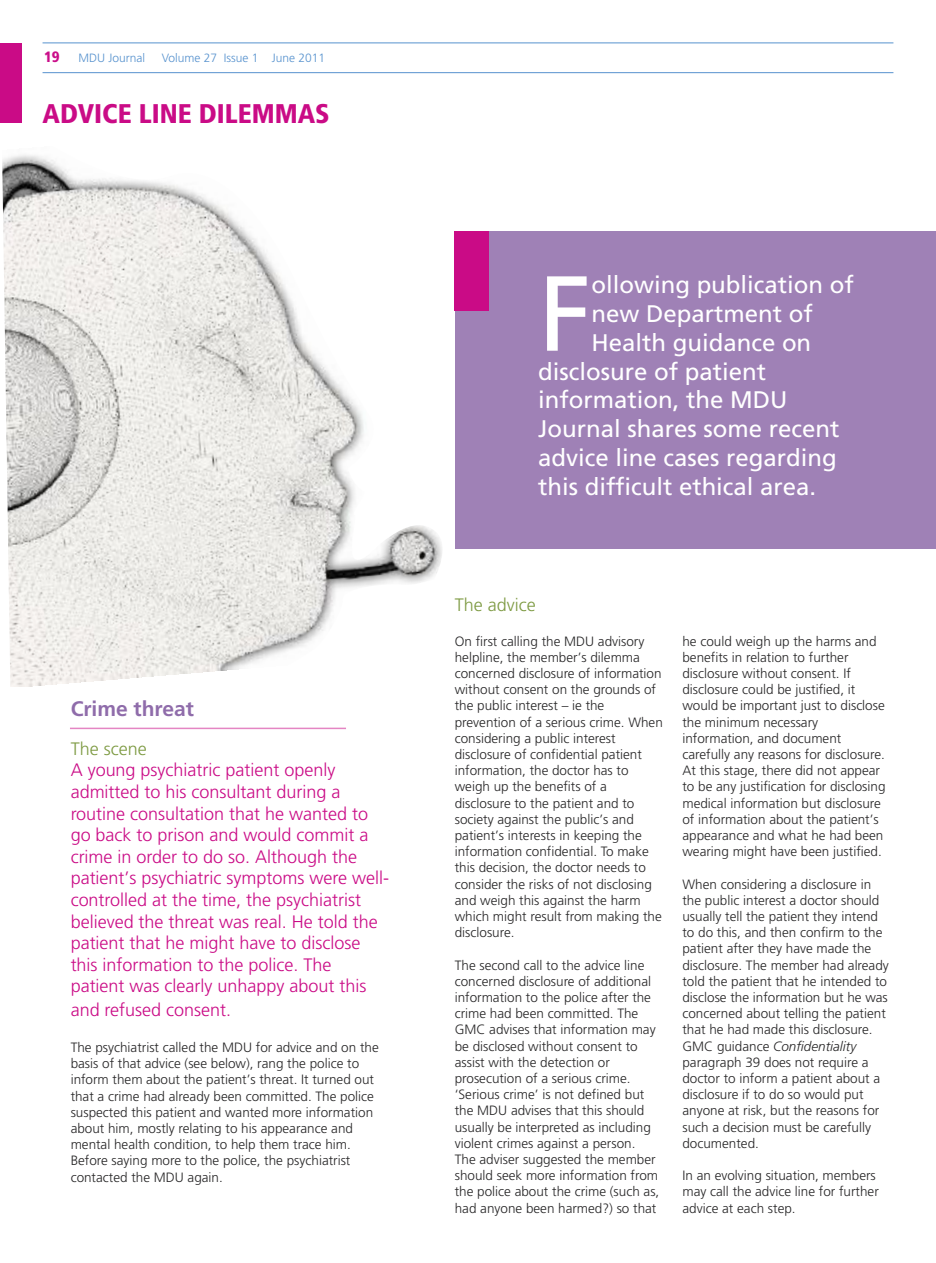
<style>
.page{position:relative;width:936px;height:1263px;background:#fff}
.page>*{position:absolute;margin:0;border:0;box-sizing:border-box;transform-origin:0 0}
.t1{font:106.5px "Frutiger LT";color:#fff}
.t2{font:900 condensed 27px "Frutiger";color:#ca0b86}
.t3{font:24px "Frutiger LT";color:#fff}
.t4{font:700 21px "Frutiger";color:#8f6caa}
.t5{font:300 18px/21.6px "Frutiger";color:#ca0b86}
.t6{font:300 18px "Frutiger";color:#7d9a42}
.t7{font:300 13.5px/16.2px "Frutiger";color:#272627}
.t8{font:300 12px "Frutiger";color:#5792ce}
.s1{font-weight:900;font-stretch:condensed;font-size:15px;color:#ca0d89}
.s2{font-style:italic}
</style>
<div class="page">
<hr style="left:43px;top:43px;width:850px;height:1px;background:#5792ce">
<hr style="left:43px;top:72px;width:850px;height:1px;background:#5792ce">
<hr style="left:70px;top:728px;width:276px;height:1px;background:#e485c3">
<img style="left:2px;top:117px;width:440px;height:570px">
<div style="left:455px;top:231px;width:480px;height:318px;background:#9f81b6"></div>
<div style="left:454px;top:231px;width:35px;height:80px;background:#ca0b86"></div>
<div style="left:0;top:43px;width:21px;height:80px;background:#ca0b86"></div>
<p class="t8" style="left:44px;top:53px;width:103px"><span class="s1">19</span> MDU Journal</p>
<p class="t8" style="left:162px;top:53px;width:165px">Volume 27 Issue 1 June 2011</p>
<h2 class="t2" style="left:43px;top:102px;width:289px">ADVICE LINE DILEMMAS</h2>
<h3 class="t4" style="left:71px;top:700px;width:125px">Crime threat</h3>
<h3 class="t6" style="left:71px;top:741px;width:77px">The scene</h3>
<p class="t5" style="left:71px;top:761px;width:320px">A young psychiatric patient openly admitted to his consultant during a routine consultation that he wanted to go back to prison and would commit a crime in order to do so. Although the patient’s psychiatric symptoms were well&shy;controlled at the time, the psychiatrist believed the threat was real. He told the patient that he might have to disclose this information to the police. The patient was clearly unhappy about this</p>
<h3 class="t5" style="left:71px;top:1000px;width:162px">and refused consent.</h3>
<p class="t7" style="left:71px;top:1040px;width:309px">The psychiatrist called the MDU for advice and on the basis of that advice (see below), rang the police to inform them about the patient’s threat. It turned out that a crime had already been committed. The police suspected this patient and wanted more information about him, mostly relating to his appearance and mental health condition, to help them trace him.<br>Before saying more to the police, the psychiatrist contacted the MDU again.</p>
<h1 class="t1" style="left:538px;top:271px;width:55px">F</h1>
<h3 class="t3" style="left:591px;top:275px;width:264px">ollowing publication of</h3>
<h3 class="t3" style="left:591px;top:304px;width:223px">new Department of</h3>
<h3 class="t3" style="left:591px;top:333px;width:221px">Health guidance on</h3>
<h3 class="t3" style="left:538px;top:361px;width:229px">disclosure of patient</h3>
<h3 class="t3" style="left:538px;top:390px;width:251px">information, the MDU</h3>
<h3 class="t3" style="left:538px;top:419px;width:303px">Journal shares some recent</h3>
<h3 class="t3" style="left:538px;top:448px;width:300px">advice line cases regarding</h3>
<h3 class="t3" style="left:538px;top:477px;width:279px">this difficult ethical area.</h3>
<h3 class="t6" style="left:454px;top:598px;width:82px">The advice</h3>
<p class="t7" style="left:454px;top:634px;width:210px">On first calling the MDU advisory helpline, the member’s dilemma concerned disclosure of information without consent on the grounds of the public interest – ie the prevention of a serious crime. When considering a public interest disclosure of confidential patient information, the doctor has to weigh up the benefits of a disclosure to the patient and to society against the public’s and patient’s interests in keeping the information confidential. To make this decision, the doctor needs to consider the risks of not disclosing and weigh this against the harm which might result from making the disclosure.</p>
<p class="t7" style="left:454px;top:958px;width:206px">The second call to the advice line concerned disclosure of additional information to the police after the crime had been committed. The GMC advises that information may be disclosed without consent to assist with the detection or prosecution of a serious crime. ‘Serious crime’ is not defined but the MDU advises that this should usually be interpreted as including violent crimes against a person.<br>The adviser suggested the member should seek more information from the police about the crime (such as, had anyone been harmed?) so that</p>
<p class="t7" style="left:682px;top:634px;width:204px">he could weigh up the harms and benefits in relation to further disclosure without consent. If disclosure could be justified, it would be important just to disclose the minimum necessary information, and document carefully any reasons for disclosure.<br>At this stage, there did not appear to be any justification for disclosing medical information but disclosure of information about the patient’s appearance and what he had been wearing might have been justified.</p>
<p class="t7" style="left:682px;top:877px;width:208px">When considering a disclosure in the public interest a doctor should usually tell the patient they intend to do this, and then confirm to the patient after they have made the disclosure. The member had already told the patient that he intended to disclose the information but he was concerned about telling the patient that he had made this disclosure.<br>GMC guidance <span class="s2">Confidentiality </span>paragraph 39 does not require a doctor to inform a patient about a disclosure if to do so would put anyone at risk, but the reasons for such a decision must be carefully documented.</p>
<p class="t7" style="left:682px;top:1168px;width:198px">In an evolving situation, members may call the advice line for further advice at each step.</p>
</div>
